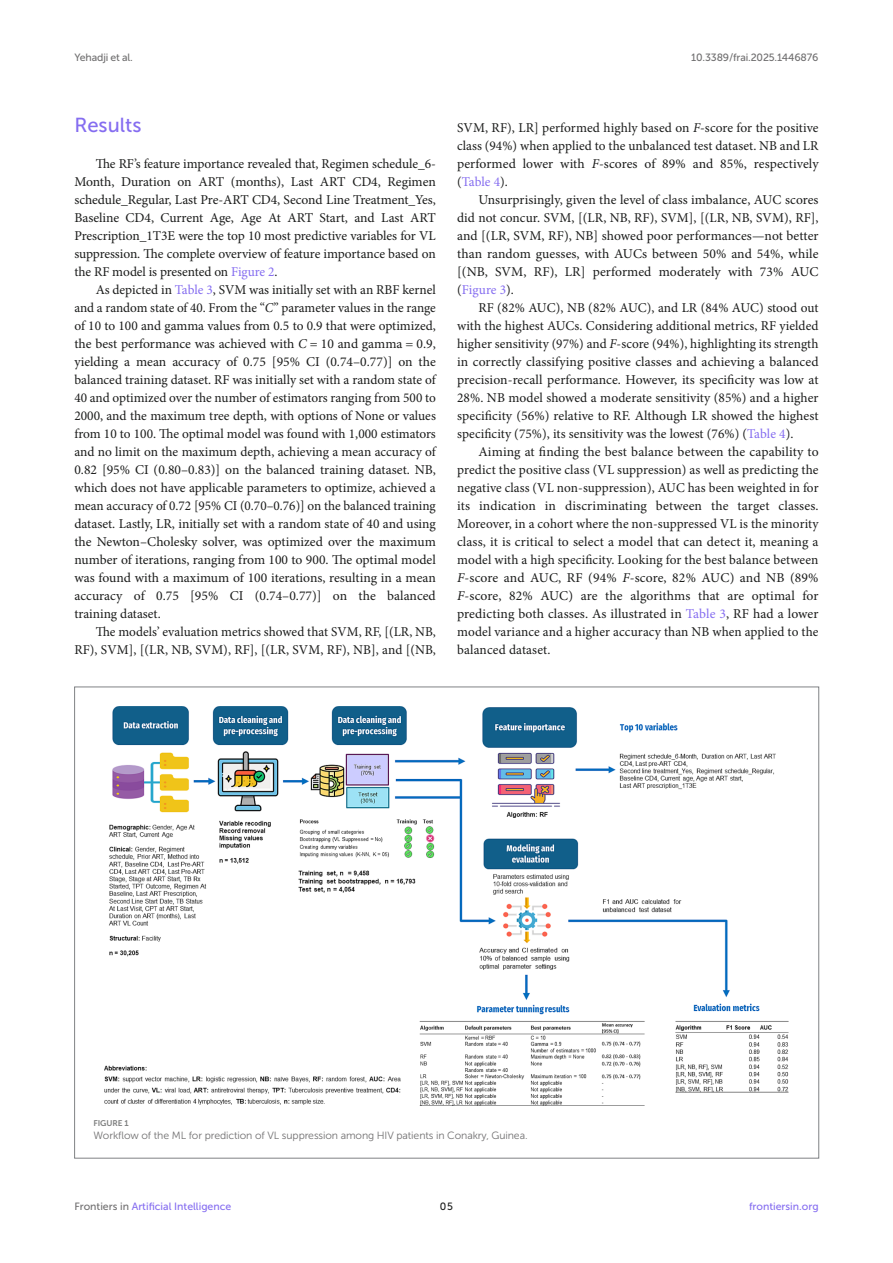
<style>
.page{position:relative;width:893px;height:1263px;background:#fff}
.page>*{position:absolute;margin:0;border:0;box-sizing:border-box;transform-origin:0 0}
.HEAD_1{font:20.25px "Museo Sans 500";color:#856df0}
.TEXT{font:13.5px/18px "Minion Pro";letter-spacing:.005em;color:#1b1c1b;text-align:justify}
.FIG_LEG{font:10.5px "Museo Sans 300";letter-spacing:-.01em;color:#706f70}
.t1{font:10.5px "Museo Sans 500";color:#856df0}
.t2{font:10.5px "Museo Sans 500";letter-spacing:-.015em;color:#706f70}
.t3{font:10.5px "Museo Sans 500";color:#1b1c1b}
.FIG_HD{font:8.25px "Museo Sans 700";letter-spacing:-.01em;color:#7e7f7f}
.s1{color:#856df0}
.s2{font-style:italic}
.s3{color:#706f70}
</style>
<div class="page">
<img style="left:104px;top:706px;width:685px;height:400px">
<p class="t2" style="left:74px;top:51px;width:60px">Yehadji et al.</p>
<p class="t2" style="left:691px;top:51px;width:129px">10.3389/frai.2025.1446876</p>
<p class="HEAD_1" style="left:74px;top:114px;width:69px">Results</p>
<p class="TEXT" style="left:74px;top:155px;width:363px;text-indent:21px">The RF’s feature importance revealed that, Regimen schedule_6- Month, Duration on ART (months), Last ART CD4, Regimen schedule_Regular, Last Pre-ART CD4, Second Line Treatment_Yes, Baseline CD4, Current Age, Age At ART Start, and Last ART Prescription_1T3E were the top 10 most predictive variables for VL suppression. The complete overview of feature importance based on the RF model is presented on <span class="s1">Figure 2</span>.</p>
<p class="TEXT" style="left:74px;top:281px;width:363px;text-indent:21px">As depicted in <span class="s1">Table 3</span>, SVM was initially set with an RBF kernel and a random state of 40. From the “<span class="s2">C</span>” parameter values in the range of 10 to 100 and gamma values from 0.5 to 0.9 that were optimized, the best performance was achieved with <span class="s2">C</span> = 10 and gamma = 0.9, yielding a mean accuracy of 0.75 [95% CI (0.74–0.77)] on the balanced training dataset. RF was initially set with a random state of 40 and optimized over the number of estimators ranging from 500 to 2000, and the maximum tree depth, with options of None or values from 10 to 100. The optimal model was found with 1,000 estimators and no limit on the maximum depth, achieving a mean accuracy of 0.82 [95% CI (0.80–0.83)] on the balanced training dataset. NB, which does not have applicable parameters to optimize, achieved a mean accuracy of 0.72 [95% CI (0.70–0.76)] on the balanced training dataset. Lastly, LR, initially set with a random state of 40 and using the Newton–Cholesky solver, was optimized over the maximum number of iterations, ranging from 100 to 900. The optimal model was found with a maximum of 100 iterations, resulting in a mean accuracy of 0.75 [95% CI (0.74–0.77)] on the balanced training dataset.</p>
<p class="TEXT" style="left:74px;top:623px;width:363px;text-align:right">The models’ evaluation metrics showed that SVM, RF, [(LR, NB,<br>RF), SVM], [(LR, NB, SVM), RF], [(LR, SVM, RF), NB], and [(NB,</p>
<p class="TEXT" style="left:457px;top:119px;width:363px">SVM, RF), LR] performed highly based on <span class="s2">F</span>-score for the positive class (94%) when applied to the unbalanced test dataset. NB and LR performed lower with <span class="s2">F</span>-scores of 89% and 85%, respectively (<span class="s1">Table 4</span>).</p>
<p class="TEXT" style="left:457px;top:191px;width:363px;text-indent:21px">Unsurprisingly, given the level of class imbalance, AUC scores did not concur. SVM, [(LR, NB, RF), SVM], [(LR, NB, SVM), RF], and [(LR, SVM, RF), NB] showed poor performances—not better than random guesses, with AUCs between 50% and 54%, while [(NB, SVM, RF), LR] performed moderately with 73% AUC (<span class="s1">Figure 3</span>).</p>
<p class="TEXT" style="left:457px;top:299px;width:363px;text-indent:21px">RF (82% AUC), NB (82% AUC), and LR (84% AUC) stood out with the highest AUCs. Considering additional metrics, RF yielded higher sensitivity (97%) and <span class="s2">F</span>-score (94%), highlighting its strength in correctly classifying positive classes and achieving a balanced precision-recall performance. However, its specificity was low at 28%. NB model showed a moderate sensitivity (85%) and a higher specificity (56%) relative to RF. Although LR showed the highest specificity (75%), its sensitivity was the lowest (76%) (<span class="s1">Table 4</span>).</p>
<p class="TEXT" style="left:457px;top:443px;width:363px;text-indent:21px">Aiming at finding the best balance between the capability to predict the positive class (VL suppression) as well as predicting the negative class (VL non-suppression), AUC has been weighted in for its indication in discriminating between the target classes.<br>Moreover, in a cohort where the non-suppressed VL is the minority class, it is critical to select a model that can detect it, meaning a model with a high specificity. Looking for the best balance between <span class="s2">F</span>-score and AUC, RF (94% <span class="s2">F</span>-score, 82% AUC) and NB (89% <span class="s2">F</span>-score, 82% AUC) are the algorithms that are optimal for predicting both classes. As illustrated in <span class="s1">Table 3</span>, RF had a lower model variance and a higher accuracy than NB when applied to the balanced dataset.</p>
<p class="FIG_HD" style="left:94px;top:1118px;width:37px">FIGURE 1</p>
<p class="FIG_LEG" style="left:94px;top:1130px;width:436px">Workflow of the ML for prediction of VL suppression among HIV patients in Conakry, Guinea.</p>
<p class="t1" style="left:74px;top:1200px;width:158px"><span class="s3">Frontiers in</span> Artificial Intelligence</p>
<p class="t3" style="left:440px;top:1200px;width:14px">05</p>
<p class="t1" style="left:749px;top:1200px;width:71px">frontiersin.org</p>
</div>
